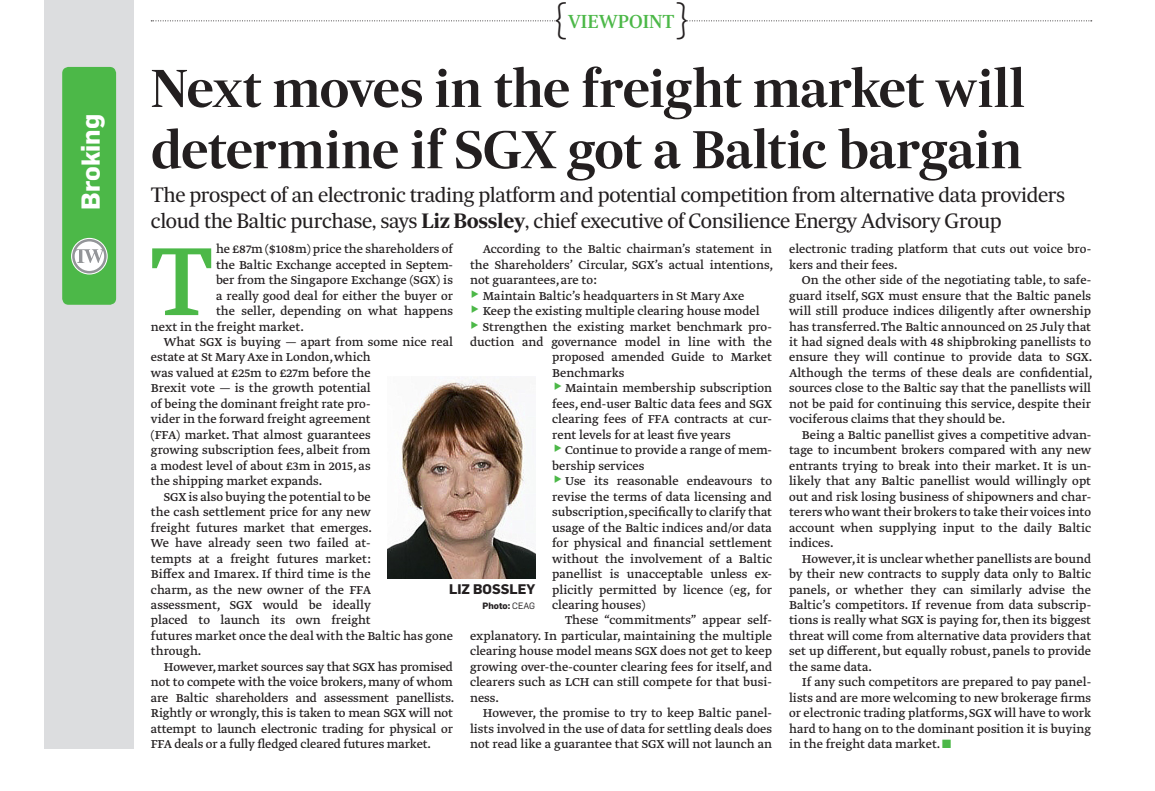
<style>
.page{position:relative;width:1155px;height:791px;background:#fff}
.page>*{position:absolute;margin:0;border:0;box-sizing:border-box;transform-origin:0 0}
.RED_BODY_TEXT_FIRST{font:114.3px "Greta Text Pro";color:#4cb848}
.RED_OPINION_ANCHOR_H{font:600 51px/61.2px "Sueca Headline";letter-spacing:-.02em;color:#231f20}
.t1{font:43.5px "Greta Display Std";color:#231f20}
.t2{font:700 25.5px "Flama";letter-spacing:-.005em;color:#fff}
.BTX_Intro{font:19.95px/25.2px "Sueca Deck";letter-spacing:-.02em;color:#231f20}
.t3{font:500 18px "Sueca Deck";color:#4cb848}
.RED_SALES_NIBS_NESTE{font:500 16.5px "Flama";color:#4cb848}
.t4{font:700 13.65px "Flama";color:#231f20}
.RED_BODY_TEXT{font:13.5px/15.5px "Greta Text Pro";color:#231f20;text-align:justify}
.RED_BODY_TEXT_FIRST-2{font:13.5px "Greta Text Pro";color:#231f20}
.RED_PHOTO_CREDIT_NES{font:700 9px "Flama";color:#231f20}
.s1{font-weight:700}
.s2{font-size:14.25px;color:#4cb848}
.s3{font-weight:400}
</style>
<div class="page">
<div style="left:44px;top:0;width:90px;height:748px;background:#dcdddf"></div>
<div style="left:62px;top:67px;width:54px;height:237px;background:#4cb848;border-radius:6px"></div>
<svg style="left:71px;top:238px;width:37px;height:36px"></svg>
<div style="left:72px;top:239px;width:35px;height:34px;border:3px solid #939598;border-radius:50%"></div>
<svg style="left:74px;top:249px;width:30px;height:14px"></svg>
<svg style="left:151px;top:20px;width:406px;height:1px"></svg>
<img style="left:387px;top:377px;width:148px;height:200px">
<svg style="left:684px;top:20px;width:407px;height:2px"></svg>
<p class="t2" style="left:72px;top:209px;width:97px;rotate:-90deg">Broking</p>
<p class="t1" style="left:554px;top:-7px;width:13px">{</p>
<p class="t3" style="left:568px;top:10px;width:108px">VIEWPOINT</p>
<p class="RED_OPINION_ANCHOR_H" style="left:151px;top:57px;width:875px">Next moves in the freight market will determine if SGX got a Baltic bargain</p>
<p class="BTX_Intro" style="left:151px;top:182px;width:915px">The prospect of an electronic trading platform and potential competition from alternative data providers cloud the Baltic purchase, says <span class="s1">Liz Bossley</span>, chief executive of Consilience Energy Advisory Group</p>
<p class="RED_BODY_TEXT_FIRST" style="left:151px;top:210px;width:63px">T</p>
<p class="RED_BODY_TEXT_FIRST-2" style="left:216px;top:241px;width:238px">he £87m ($108m) price the shareholders of</p>
<p class="RED_BODY_TEXT" style="left:789px;top:242px;width:303px">electronic trading platform that cuts out voice bro&shy;kers and their fees.</p>
<p class="RED_BODY_TEXT" style="left:789px;top:272px;width:305px;text-indent:13px">On the other side of the negotiating table, to safe&shy;guard itself, SGX must ensure that the Baltic panels will still produce indices diligently after ownership has transferred. The Baltic announced on 25 July that it had signed deals with 48 shipbroking panellists to ensure they will continue to provide data to SGX.<br>Although the terms of these deals are confidential, sources close to the Baltic say that the panellists will not be paid for continuing this service, despite their vociferous claims that they should be.</p>
<p class="RED_BODY_TEXT" style="left:789px;top:427px;width:304px;text-indent:13px">Being a Baltic panellist gives a competitive advan&shy;tage to incumbent brokers compared with any new entrants trying to break into their market. It is un&shy;likely that any Baltic panellist would willingly opt out and risk losing business of shipowners and char&shy;terers who want their brokers to take their voices into account when supplying input to the daily Baltic indices.</p>
<p class="RED_BODY_TEXT" style="left:789px;top:551px;width:303px;text-indent:13px">However, it is unclear whether panellists are bound by their new contracts to supply data only to Baltic panels, or whether they can similarly advise the Baltic’s competitors. If revenue from data subscrip&shy;tions is really what SGX is paying for, then its biggest threat will come from alternative data providers that set up different, but equally robust, panels to provide the same data.</p>
<p class="RED_BODY_TEXT" style="left:789px;top:674px;width:303px;text-indent:13px">If any such competitors are prepared to pay panel&shy;lists and are more welcoming to new brokerage firms or electronic trading platforms, SGX will have to work hard to hang on to the dominant position it is buying in the freight data market.<span class="s2">■</span></p>
<p class="RED_BODY_TEXT" style="left:470px;top:242px;width:305px;text-indent:13px">According to the Baltic chairman’s statement in the Shareholders’ Circular, SGX’s actual intentions, not guarantees, are to:</p>
<p class="RED_BODY_TEXT" style="left:482px;top:288px;width:263px">Maintain Baltic’s headquarters in St Mary Axe</p>
<p class="RED_BODY_TEXT" style="left:482px;top:303px;width:278px">Keep the existing multiple clearing house model</p>
<p class="RED_BODY_TEXT" style="left:482px;top:319px;width:291px">Strengthen the existing market benchmark pro-</p>
<p class="RED_BODY_TEXT" style="left:470px;top:334px;width:303px">duction and governance model in line with the</p>
<p class="RED_BODY_TEXT" style="left:552px;top:350px;width:221px">proposed amended Guide to Market</p>
<p class="RED_BODY_TEXT" style="left:552px;top:365px;width:74px">Benchmarks</p>
<p class="RED_BODY_TEXT" style="left:552px;top:381px;width:221px;text-indent:13px">Maintain membership subscription fees, end-user Baltic data fees and SGX clearing fees of FFA contracts at cur&shy;rent levels for at least five years</p>
<p class="RED_BODY_TEXT" style="left:552px;top:442px;width:221px;text-indent:13px">Continue to provide a range of mem&shy;bership services</p>
<p class="RED_BODY_TEXT" style="left:552px;top:473px;width:221px;text-indent:13px">Use its reasonable endeavours to revise the terms of data licensing and subscription, specifically to clarify that usage of the Baltic indices and/or data for physical and financial settlement without the involvement of a Baltic panellist is unacceptable unless ex&shy;plicitly permitted by licence (eg, for clearing houses)</p>
<p class="RED_BODY_TEXT" style="left:470px;top:612px;width:303px;text-indent:95px">These “commitments” appear self&shy;explanatory. In particular, maintaining the multiple clearing house model means SGX does not get to keep growing over-the-counter clearing fees for itself, and clearers such as LCH can still compete for that busi&shy;ness.</p>
<p class="RED_BODY_TEXT" style="left:470px;top:705px;width:303px;text-indent:13px">However, the promise to try to keep Baltic panel&shy;lists involved in the use of data for settling deals does not read like a guarantee that SGX will not launch an</p>
<p class="RED_BODY_TEXT_FIRST-2" style="left:216px;top:256px;width:238px">the Baltic Exchange accepted in Septem-</p>
<p class="RED_BODY_TEXT_FIRST-2" style="left:216px;top:271px;width:238px">ber from the Singapore Exchange (SGX) is</p>
<p class="RED_BODY_TEXT_FIRST-2" style="left:216px;top:287px;width:238px">a really good deal for either the buyer or</p>
<p class="RED_BODY_TEXT_FIRST-2" style="left:216px;top:302px;width:238px">the seller, depending on what happens</p>
<p class="RED_BODY_TEXT_FIRST-2" style="left:151px;top:318px;width:154px">next in the freight market.</p>
<p class="RED_BODY_TEXT" style="left:151px;top:334px;width:303px;text-align:left;text-indent:13px">What SGX is buying — apart from some nice real estate at St Mary Axe in London, which<br>was valued at £25m to £27m before the<br>Brexit vote — is the growth potential<br>of being the dominant freight rate pro-<br>vider in the forward freight agreement<br>(FFA) market. That almost guarantees<br>growing subscription fees, albeit from<br>a modest level of about £3m in 2015, as<br>the shipping market expands.</p>
<p class="RED_BODY_TEXT" style="left:151px;top:489px;width:303px;text-align:left;text-indent:13px">SGX is also buying the potential to be<br>the cash settlement price for any new<br>freight futures market that emerges.<br>We have already seen two failed at-<br>tempts at a freight futures market:<br>Biffex and Imarex. If third time is the<br>charm, as the new owner of the FFA<br>assessment, SGX would be ideally<br>placed to launch its own freight<br>futures market once the deal with the Baltic has gone through.</p>
<p class="RED_BODY_TEXT" style="left:151px;top:659px;width:305px;text-indent:13px">However, market sources say that SGX has promised not to compete with the voice brokers, many of whom are Baltic shareholders and assessment panellists.<br>Rightly or wrongly, this is taken to mean SGX will not attempt to launch electronic trading for physical or FFA deals or a fully fledged cleared futures market.</p>
<p class="RED_SALES_NIBS_NESTE" style="left:470px;top:281px;width:11px">►</p>
<p class="RED_SALES_NIBS_NESTE" style="left:470px;top:297px;width:11px">►</p>
<p class="RED_SALES_NIBS_NESTE" style="left:470px;top:312px;width:11px">►</p>
<p class="RED_SALES_NIBS_NESTE" style="left:553px;top:374px;width:11px">►</p>
<p class="RED_SALES_NIBS_NESTE" style="left:553px;top:436px;width:11px">►</p>
<p class="RED_SALES_NIBS_NESTE" style="left:553px;top:467px;width:11px">►</p>
<p class="t4" style="left:449px;top:578px;width:87px">LIZ BOSSLEY</p>
<p class="RED_PHOTO_CREDIT_NES" style="left:482px;top:599px;width:54px">Photo: <span class="s3">CEAG</span></p>
</div>
